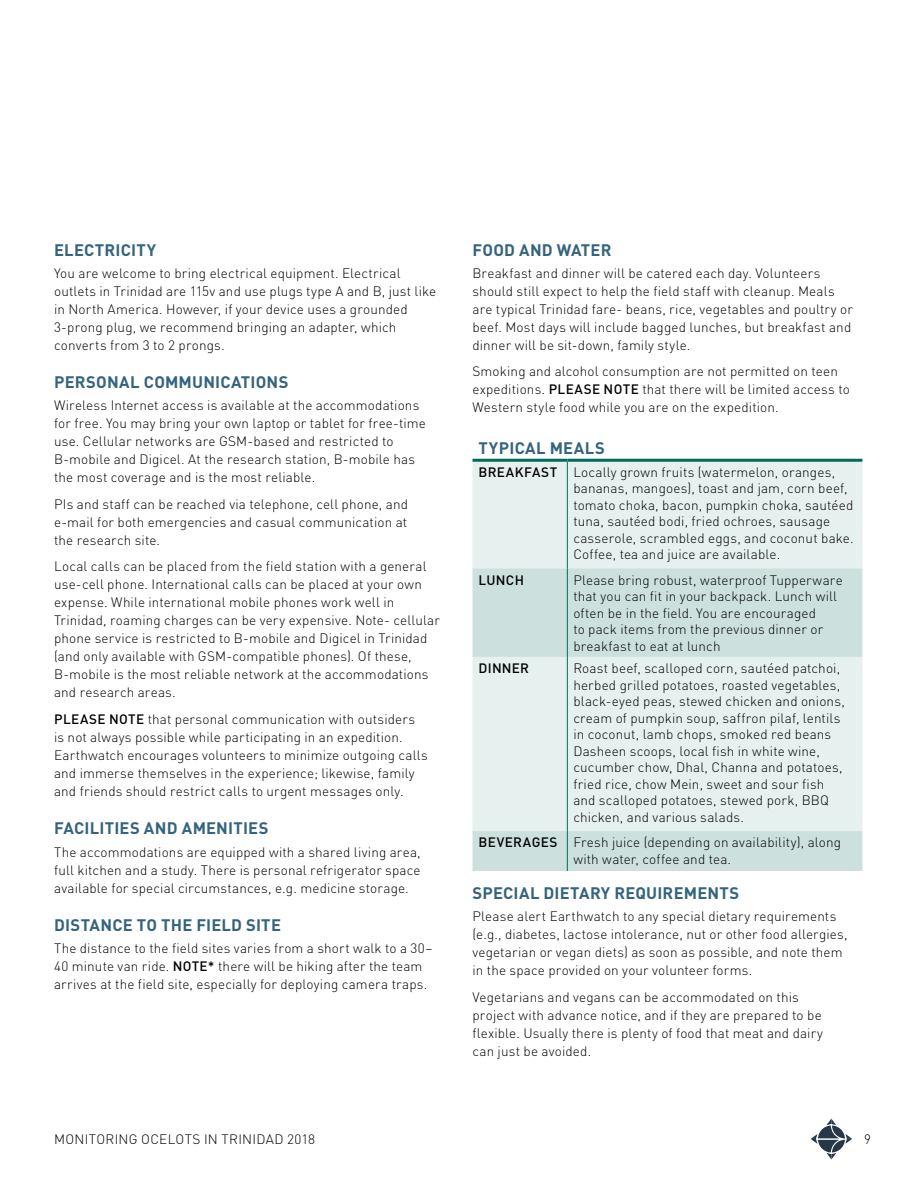
<style>
.page{position:relative;width:918px;height:1188px;background:#fff}
.page>*{position:absolute;margin:0;border:0;box-sizing:border-box;transform-origin:0 0}
.t1{font:700 16.5px "DINOT";letter-spacing:.015em;color:#35647e}
.t2{font:300 13.5px/18px "DINOT";letter-spacing:.01em;color:#000}
.t3{font:500 13.5px "DINOT";letter-spacing:.02em;color:#000}
.s1{font-weight:500}
</style>
<div class="page">
<div style="left:472px;top:462px;width:390px;height:106px;background:#e6f0ef"></div>
<svg style="left:472px;top:568px;width:390px;height:303px;background:#dae9e7"></svg>
<hr style="left:472px;top:459px;width:95px;height:3px;background:#006b5a">
<hr style="left:567px;top:459px;width:295px;height:3px;background:#006b5a">
<hr style="left:567px;top:462px;width:1px;height:106px;background:#006b5a">
<hr style="left:567px;top:568px;width:1px;height:89px;background:#006b5a">
<hr style="left:567px;top:831px;width:1px;height:40px;background:#006b5a">
<hr style="left:567px;top:657px;width:1px;height:174px;background:#006b5a">
<svg style="left:811px;top:1119px;width:41px;height:41px"></svg>
<p class="t1" style="left:54px;top:237px;width:104px">ELECTRICITY</p>
<p class="t2" style="left:54px;top:263px;width:384px">You are welcome to bring electrical equipment. Electrical outlets in Trinidad are 115v and use plugs type A and B, just like in North America. However, if your device uses a grounded 3-prong plug, we recommend bringing an adapter, which converts from 3 to 2 prongs.</p>
<p class="t1" style="left:54px;top:369px;width:236px">PERSONAL COMMUNICATIONS</p>
<p class="t2" style="left:54px;top:395px;width:373px">Wireless Internet access is available at the accommodations for free. You may bring your own laptop or tablet for free-time use. Cellular networks are GSM-based and restricted to B-mobile and Digicel. At the research station, B-mobile has the most coverage and is the most reliable.</p>
<p class="t2" style="left:54px;top:494px;width:355px;text-align:justify">PIs and staff can be reached via telephone, cell phone, and e-mail for both emergencies and casual communication at the research site.</p>
<p class="t2" style="left:54px;top:557px;width:387px">Local calls can be placed from the field station with a general use-cell phone. International calls can be placed at your own expense. While international mobile phones work well in Trinidad, roaming charges can be very expensive. Note- cellular phone service is restricted to B-mobile and Digicel in Trinidad (and only available with GSM-compatible phones). Of these, B-mobile is the most reliable network at the accommodations and research areas.</p>
<p class="t2" style="left:54px;top:709px;width:375px"><span class="s1">PLEASE NOTE</span> that personal communication with outsiders is not always possible while participating in an expedition.<br>Earthwatch encourages volunteers to minimize outgoing calls and immerse themselves in the experience; likewise, family and friends should restrict calls to urgent messages only.</p>
<p class="t1" style="left:54px;top:815px;width:216px">FACILITIES AND AMENITIES</p>
<p class="t2" style="left:54px;top:842px;width:368px;text-align:justify">The accommodations are equipped with a shared living area, full kitchen and a study. There is personal refrigerator space available for special circumstances, e.g. medicine storage.</p>
<p class="t1" style="left:54px;top:912px;width:228px">DISTANCE TO THE FIELD SITE</p>
<p class="t2" style="left:54px;top:938px;width:380px">The distance to the field sites varies from a short walk to a 30–<br>40 minute van ride. <span class="s1">NOTE*</span> there will be hiking after the team arrives at the field site, especially for deploying camera traps.</p>
<p class="t1" style="left:473px;top:237px;width:140px">FOOD AND WATER</p>
<p class="t2" style="left:472px;top:263px;width:382px">Breakfast and dinner will be catered each day. Volunteers should still expect to help the field staff with cleanup. Meals are typical Trinidad fare- beans, rice, vegetables and poultry or beef. Most days will include bagged lunches, but breakfast and dinner will be sit-down, family style.</p>
<p class="t2" style="left:472px;top:362px;width:379px">Smoking and alcohol consumption are not permitted on teen expeditions. <span class="s1">PLEASE NOTE</span> that there will be limited access to<br>Western style food while you are on the expedition.</p>
<p class="t1" style="left:479px;top:435px;width:128px">TYPICAL MEALS</p>
<p class="t2" style="left:573px;top:462px;width:282px;line-height:16.5px;text-indent:-95px"><span class="s1">BREAKFAST</span> Locally grown fruits (watermelon, oranges, bananas, mangoes), toast and jam, corn beef, tomato choka, bacon, pumpkin choka, sautéed tuna, sautéed bodi, fried ochroes, sausage casserole, scrambled eggs, and coconut bake.<br>Coffee, tea and juice are available.</p>
<p class="t3" style="left:479px;top:569px;width:47px">LUNCH</p>
<p class="t2" style="left:573px;top:570px;width:271px;line-height:16.5px">Please bring robust, waterproof Tupperware that you can fit in your backpack. Lunch will often be in the field. You are encouraged<br>to pack items from the previous dinner or breakfast to eat at lunch</p>
<p class="t3" style="left:479px;top:658px;width:52px">DINNER</p>
<p class="t2" style="left:573px;top:659px;width:273px;line-height:16.5px">Roast beef, scalloped corn, sautéed patchoi, herbed grilled potatoes, roasted vegetables, black-eyed peas, stewed chicken and onions, cream of pumpkin soup, saffron pilaf, lentils in coconut, lamb chops, smoked red beans Dasheen scoops, local fish in white wine, cucumber chow, Dhal, Channa and potatoes, fried rice, chow Mein, sweet and sour fish and scalloped potatoes, stewed pork, BBQ chicken, and various salads.</p>
<p class="t2" style="left:573px;top:833px;width:269px;line-height:16.5px;text-indent:-95px"><span class="s1">BEVERAGES</span> Fresh juice (depending on availability), along with water, coffee and tea.</p>
<p class="t1" style="left:473px;top:880px;width:268px">SPECIAL DIETARY REQUIREMENTS</p>
<p class="t2" style="left:472px;top:906px;width:377px">Please alert Earthwatch to any special dietary requirements (e.g., diabetes, lactose intolerance, nut or other food allergies, vegetarian or vegan diets) as soon as possible, and note them in the space provided on your volunteer forms.</p>
<p class="t2" style="left:472px;top:987px;width:352px">Vegetarians and vegans can be accommodated on this project with advance notice, and if they are prepared to be flexible. Usually there is plenty of food that meat and dairy can just be avoided.</p>
<p class="t2" style="left:54px;top:1129px;width:263px">MONITORING OCELOTS IN TRINIDAD 2018</p>
<p class="t2" style="left:864px;top:1129px;width:8px">9</p>
</div>
